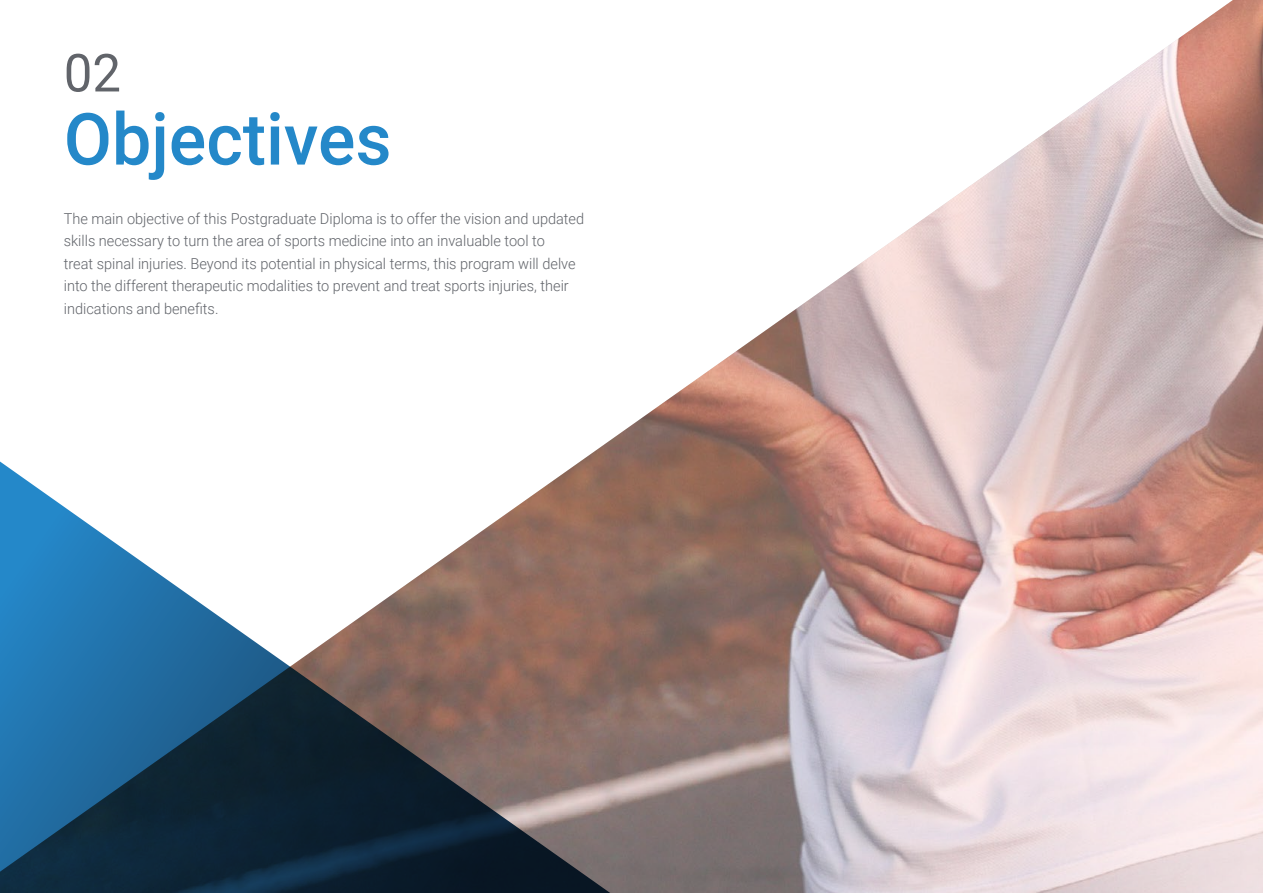
<style>
.page{position:relative;width:1263px;height:893px;background:#fff}
.page>*{position:absolute;margin:0;border:0;box-sizing:border-box;transform-origin:0 0}
.t1{font:500 72px "Roboto";color:#2488c9}
.t2{font:52.5px "Roboto";color:#61646a}
.t3{font:300 15px/22.5px "Roboto";color:#61646a}
</style>
<div class="page">
<img style="left:602px;top:0;width:661px;height:893px">
<svg style="left:0;top:446px;width:640px;height:447px"></svg>
<h2 class="t2" style="left:64px;top:36px;width:59px">02</h2>
<h1 class="t1" style="left:64px;top:89px;width:329px">Objectives</h1>
<p class="t3" style="left:64px;top:207px;width:522px">The main objective of this Postgraduate Diploma is to offer the vision and updated skills necessary to turn the area of sports medicine into an invaluable tool to<br>treat spinal injuries. Beyond its potential in physical terms, this program will delve into the different therapeutic modalities to prevent and treat sports injuries, their indications and benefits.</p>
</div>
